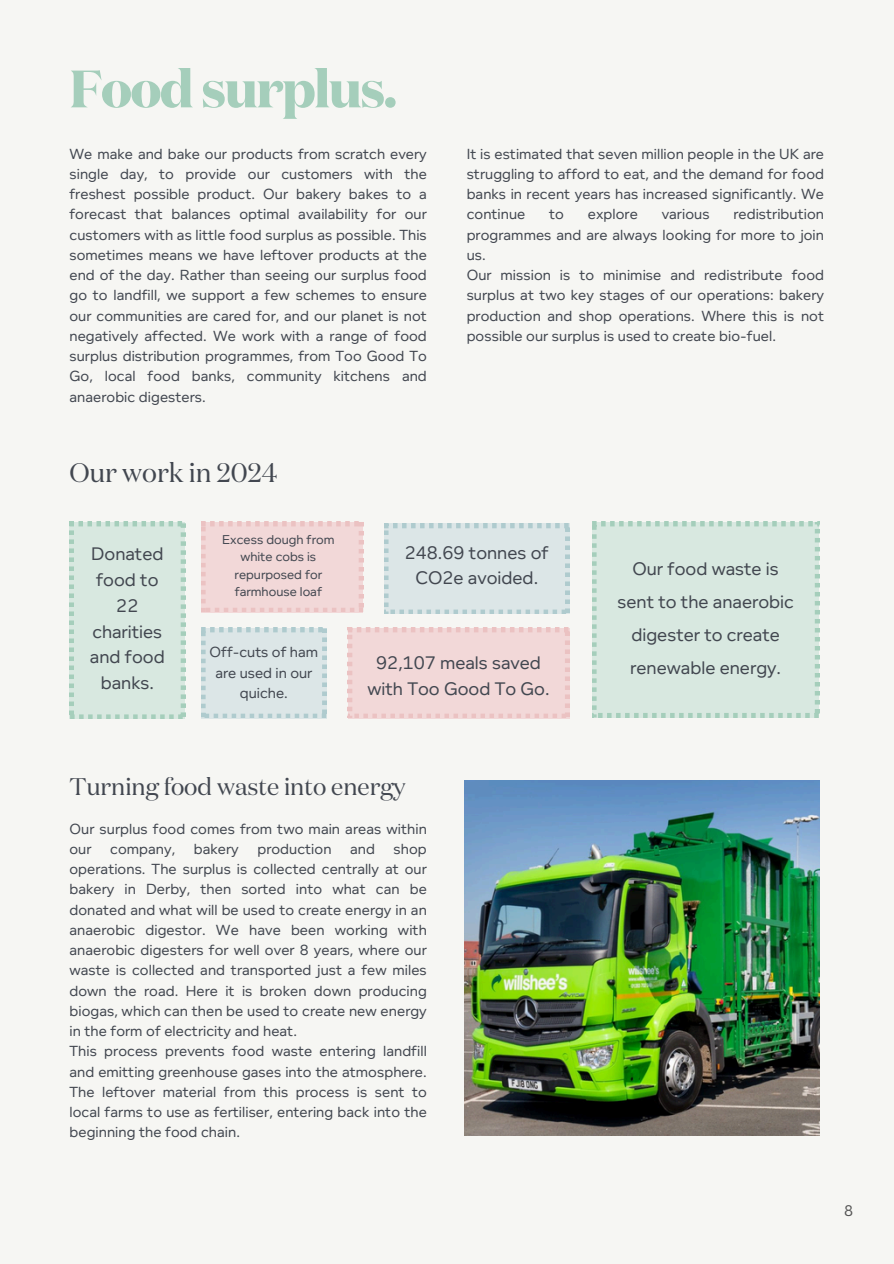
<style>
.page{position:relative;width:894px;height:1264px;background:#fff}
.page>*{position:absolute;margin:0;border:0;box-sizing:border-box;transform-origin:0 0}
.t1{font:700 52.5px "Domaine Display";letter-spacing:-.025em;color:#a5cebb}
.t2{font:26.7px "Domaine Display";color:#424750}
.t3{font:24px "Domaine Display";color:#424750}
.t4{font:18.6px/25.8px "Foundry Context";color:#424750;text-align:center}
.t5{font:15px/20.2px "Foundry Context";letter-spacing:.005em;color:#424750;text-align:justify}
.t6{font:15px "Canva Sans";color:#545454}
.t7{font:13.05px/17.5px "Foundry Context";color:#424750;text-align:center}
</style>
<div class="page">
<div style="left:0;top:0;width:893px;height:1263px;background:#f6f6f3"></div>
<svg style="left:201px;top:522px;width:162px;height:90px;background:#f1d6d6"></svg>
<svg style="left:201px;top:628px;width:125px;height:90px;background:#d8e3e4"></svg>
<svg style="left:348px;top:628px;width:221px;height:90px;background:#f1d6d6"></svg>
<div style="left:592px;top:522px;width:227px;height:195px;background:#d8e8e0"></div>
<svg style="left:384px;top:524px;width:185px;height:90px;background:#d8e4e5"></svg>
<svg style="left:69px;top:522px;width:116px;height:197px;background:#d4e6dd"></svg>
<img style="left:464px;top:780px;width:355px;height:355px">
<h5 class="t1" style="left:69px;top:53px;width:329px">Food surplus.</h5>
<h5 class="t5" style="left:69px;top:144px;width:359px">We make and bake our products from scratch every single day, to provide our customers with the freshest possible product. Our bakery bakes to a forecast that balances optimal availability for our customers with as little food surplus as possible. This sometimes means we have leftover products at the end of the day. Rather than seeing our surplus food go to landfill, we support a few schemes to ensure our communities are cared for, and our planet is not negatively affected. We work with a range of food surplus distribution programmes, from Too Good To Go, local food banks, community kitchens and anaerobic digesters.</h5>
<h2 class="t5" style="left:466px;top:144px;width:359px">It is estimated that seven million people in the UK are struggling to afford to eat, and the demand for food banks in recent years has increased significantly. We continue</h2>
<h2 class="t5" style="left:466px;top:205px;width:359px;text-align:left;text-indent:266px">redistribution programmes and are always looking for more to join us.<br>Our mission is to minimise and redistribute food surplus at two key stages of our operations: bakery production and shop operations. Where this is not possible our surplus is used to create bio-fuel.</h2>
<h2 class="t5" style="left:549px;top:205px;width:16px">to</h2>
<h2 class="t5" style="left:587px;top:205px;width:52px">explore</h2>
<h2 class="t5" style="left:661px;top:205px;width:49px">various</h2>
<h3 class="t2" style="left:69px;top:454px;width:209px">Our work in 2024</h3>
<h4 class="t4" style="left:90px;top:542px;width:76px">Donated food to<br>22 charities and food banks.</h4>
<h4 class="t7" style="left:222px;top:531px;width:114px">Excess dough from white cobs is repurposed for farmhouse loaf</h4>
<p class="t5" style="left:209px;top:642px;width:110px;text-align:center">Off-cuts of ham are used in our quiche.</p>
<h5 class="t4" style="left:404px;top:540px;width:145px">248.69 tonnes of<br>CO2e avoided.</h5>
<h4 class="t4" style="left:367px;top:650px;width:184px">92,107 meals saved with Too Good To Go.</h4>
<h4 class="t4" style="left:617px;top:552px;width:178px;line-height:33.3px">Our food waste is sent to the anaerobic digester to create renewable energy.</h4>
<h5 class="t3" style="left:69px;top:770px;width:337px">Turning food waste into energy</h5>
<p class="t5" style="left:69px;top:819px;width:359px;text-align:left">Our surplus food comes from two main areas within our company, bakery production and shop operations. The surplus is collected centrally at our bakery in Derby, then sorted into what can be donated and what will be used to create energy in an anaerobic digestor. We have been working with anaerobic digesters for well over 8 years, where our waste is collected and transported just a few miles down the road. Here it is broken down producing biogas, which can then be used to create new energy in the form of electricity and heat.<br>This process prevents food waste entering landfill and emitting greenhouse gases into the atmosphere.<br>The leftover material from this process is sent to local farms to use as fertiliser, entering back into the beginning the food chain.</p>
<h1 class="t6" style="left:843px;top:1199px;width:11px">8</h1>
</div>
